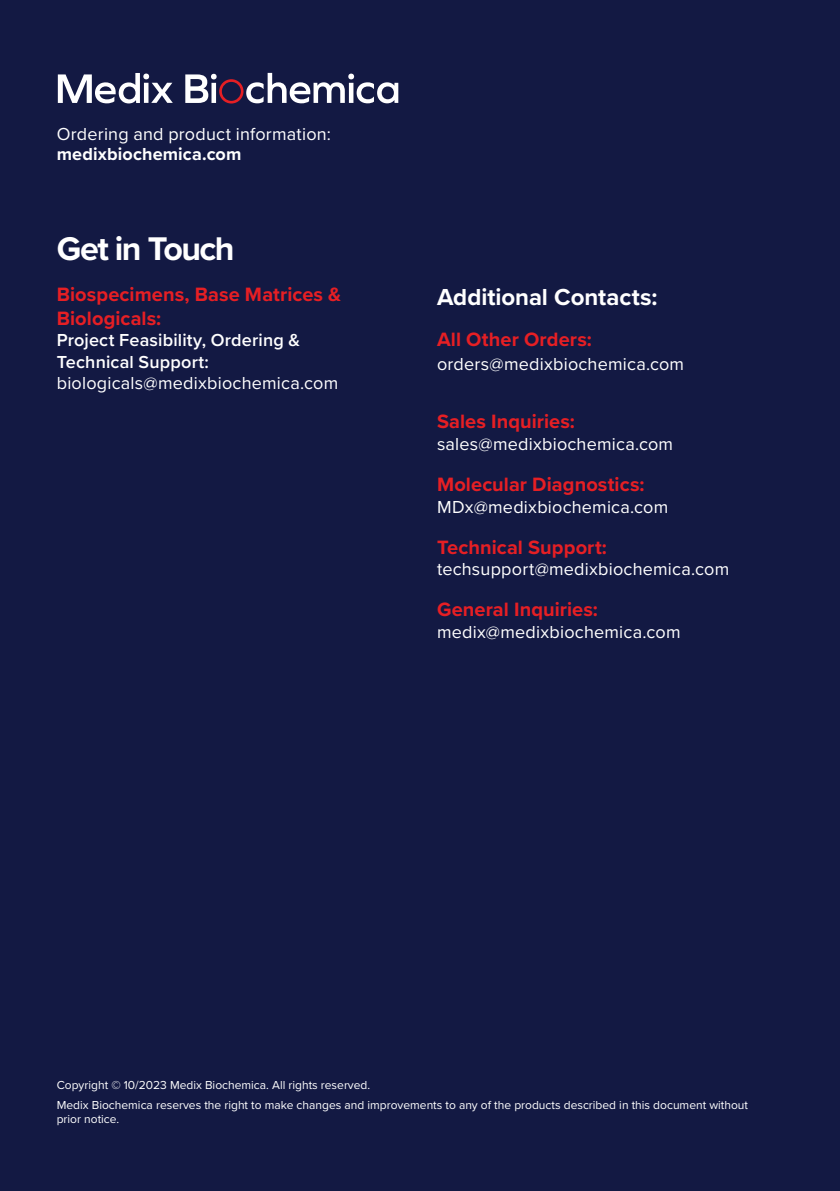
<style>
.page{position:relative;width:840px;height:1191px;background:#fff}
.page>*{position:absolute;margin:0;border:0;box-sizing:border-box;transform-origin:0 0}
.Heading_small{font:700 34px "Proxima Nova";letter-spacing:-.045em;color:#fff}
.t1{font:700 24px "Proxima Nova";letter-spacing:-.005em;color:#fff}
.t2{font:700 20px/24px "Proxima Nova";letter-spacing:.005em;color:#e61f24}
.t3{font:18px "Proxima Nova";letter-spacing:.01em;color:#fff}
.t4{font:600 18px/21.6px "Proxima Nova";letter-spacing:.01em;color:#fff}
.t5{font:700 18px "Proxima Nova";letter-spacing:.01em;color:#fff}
.t6{font:12px/14px "Proxima Nova";color:#fff}
</style>
<div class="page">
<div style="left:0;top:0;width:839px;height:1191px;background:#131943"></div>
<svg style="left:58px;top:73px;width:115px;height:30px"></svg>
<svg style="left:185px;top:73px;width:213px;height:30px"></svg>
<p class="t3" style="left:57px;top:120px;width:275px">Ordering and product information:</p>
<p class="t5" style="left:57px;top:140px;width:186px">medixbiochemica.com</p>
<p class="Heading_small" style="left:57px;top:223px;width:179px">Get in Touch</p>
<p class="t2" style="left:57px;top:281px;width:286px">Biospecimens, Base Matrices &amp;<br>Biologicals:</p>
<p class="t4" style="left:57px;top:329px;width:245px">Project Feasibility, Ordering &amp;<br>Technical Support:</p>
<p class="t3" style="left:57px;top:370px;width:283px">biologicals@medixbiochemica.com</p>
<p class="t1" style="left:437px;top:279px;width:222px">Additional Contacts:</p>
<p class="t2" style="left:437px;top:327px;width:156px">All Other Orders:</p>
<p class="t3" style="left:437px;top:351px;width:248px">orders@medixbiochemica.com</p>
<p class="t2" style="left:437px;top:409px;width:139px">Sales Inquiries:</p>
<p class="t3" style="left:437px;top:430px;width:237px">sales@medixbiochemica.com</p>
<p class="t2" style="left:437px;top:472px;width:209px">Molecular Diagnostics:</p>
<p class="t3" style="left:437px;top:493px;width:233px">MDx@medixbiochemica.com</p>
<p class="t2" style="left:437px;top:534px;width:171px">Technical Support:</p>
<p class="t3" style="left:437px;top:556px;width:293px">techsupport@medixbiochemica.com</p>
<p class="t2" style="left:437px;top:597px;width:162px">General Inquiries:</p>
<p class="t3" style="left:437px;top:618px;width:245px">medix@medixbiochemica.com</p>
<p class="t6" style="left:57px;top:1077px;width:315px">Copyright © 10/2023 Medix Biochemica. All rights reserved.</p>
<p class="t6" style="left:57px;top:1097px;width:692px">Medix Biochemica reserves the right to make changes and improvements to any of the products described in this document without prior notice.</p>
</div>
